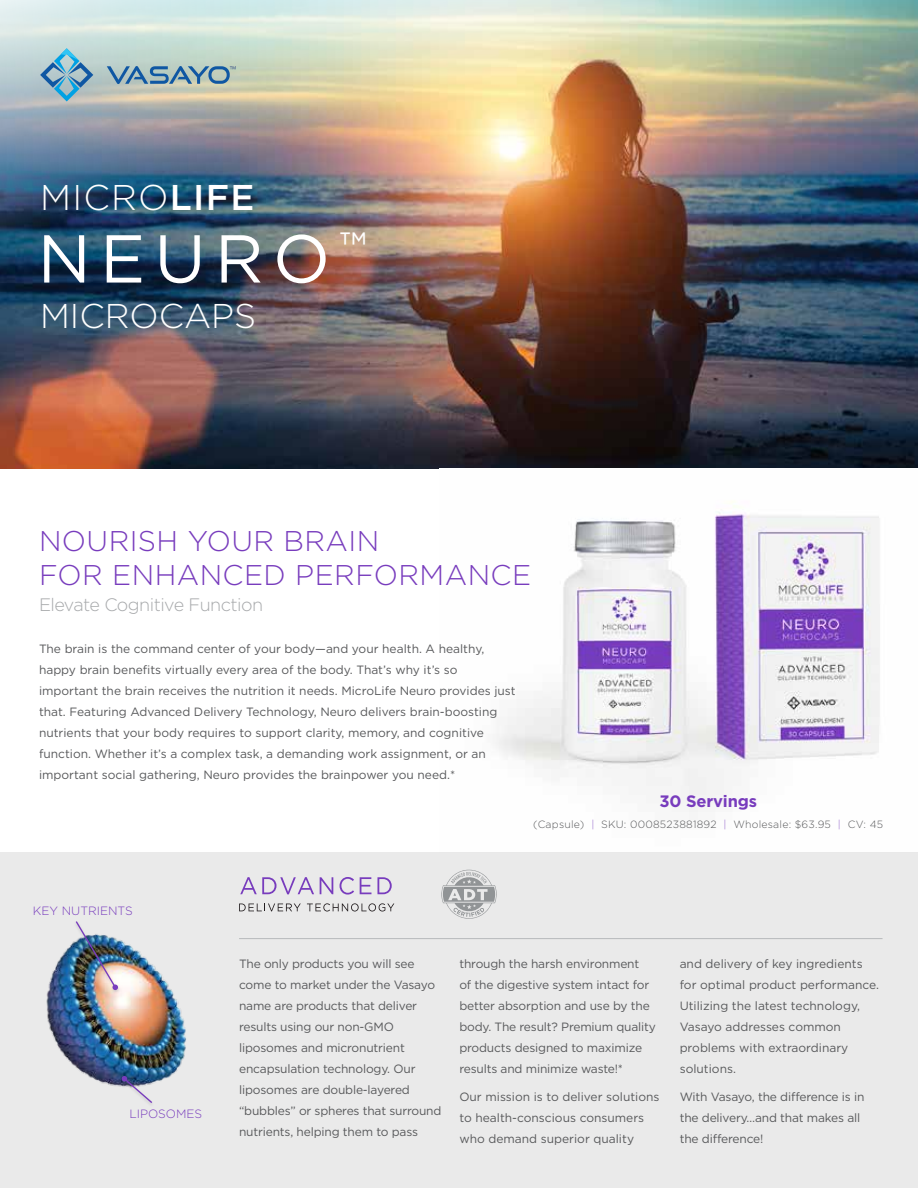
<style>
.page{position:relative;width:918px;height:1188px;background:#fff}
.page>*{position:absolute;margin:0;border:0;box-sizing:border-box;transform-origin:0 0}
.t1{font:67.5px "Gotham";letter-spacing:.135em;color:#fff}
.t2{font:300 35.7px "Gotham";letter-spacing:.035em;color:#fff}
.t3{font:300 34.35px "Gotham";color:#fff}
.t4{font:300 28.5px/34.2px "Gotham";letter-spacing:.015em;color:#783cbd}
.t5{font:300 18px "Gotham";letter-spacing:-.03em;color:#a7a9ab}
.t6{font:700 16.5px "Gotham";letter-spacing:-.01em;color:#783cbd}
.t7{font:12px/21px "Gotham";letter-spacing:-.005em;color:#58595b}
.t8{font:300 12px "Gotham";color:#783cbd}
.t9{font:300 10.5px "Gotham";letter-spacing:.02em;color:#58595b}
.s1{font-weight:500}
.s2{color:#9363ca}
</style>
<div class="page">
<img style="left:0;top:0;width:918px;height:469px">
<img style="left:0;top:0;width:669px;height:281px">
<img style="left:495px;top:501px;width:385px;height:311px">
<div style="left:0;top:852px;width:918px;height:336px;background:#eaeaea"></div>
<svg style="left:240px;top:877px;width:74px;height:17px"></svg>
<svg style="left:320px;top:877px;width:13px;height:17px"></svg>
<svg style="left:340px;top:877px;width:14px;height:18px"></svg>
<svg style="left:360px;top:877px;width:11px;height:17px"></svg>
<svg style="left:377px;top:877px;width:15px;height:17px"></svg>
<svg style="left:239px;top:904px;width:62px;height:7px"></svg>
<svg style="left:307px;top:903px;width:87px;height:9px"></svg>
<hr style="left:239px;top:938px;width:644px;height:1px;background:#bcbec0">
<svg style="left:40px;top:48px;width:53px;height:54px;background:#8eb6c8"></svg>
<svg style="left:107px;top:66px;width:129px;height:18px;background:#7fa1b3"></svg>
<img style="left:46px;top:940px;width:141px;height:147px">
<div style="left:73px;top:920px;width:48px;height:74px;background:#000;opacity:.17"></div>
<img style="left:74px;top:920px;width:44px;height:70px">
<div style="left:119px;top:1074px;width:36px;height:33px;background:#000;opacity:.17"></div>
<svg style="left:122px;top:1076px;width:32px;height:29px"></svg>
<svg style="left:441px;top:870px;width:56px;height:49px"></svg>
<h2 class="t2" style="left:40px;top:175px;width:216px">MICRO<span class="s1">LIFE</span></h2>
<h1 class="t1" style="left:38px;top:215px;width:331px">NEURO<sup>™</sup></h1>
<h3 class="t3" style="left:40px;top:294px;width:218px">MICROCAPS</h3>
<h3 class="t4" style="left:39px;top:523px;width:494px">NOURISH YOUR BRAIN<br>FOR ENHANCED PERFORMANCE</h3>
<h3 class="t5" style="left:39px;top:593px;width:226px">Elevate Cognitive Function</h3>
<p class="t7" style="left:39px;top:638px;width:478px">The brain is the command center of your body—and your health. A healthy, happy brain benefits virtually every area of the body. That’s why it’s so important the brain receives the nutrition it needs. MicroLife Neuro provides just that. Featuring Advanced Delivery Technology, Neuro delivers brain-boosting nutrients that your body requires to support clarity, memory, and cognitive function. Whether it’s a complex task, a demanding work assignment, or an important social gathering, Neuro provides the brainpower you need.*</p>
<p class="t8" style="left:33px;top:903px;width:101px">KEY NUTRIENTS</p>
<p class="t8" style="left:129px;top:1106px;width:74px">LIPOSOMES</p>
<h3 class="t6" style="left:659px;top:790px;width:99px">30 Servings</h3>
<p class="t9" style="left:533px;top:817px;width:352px">(Capsule) <span class="s2">|</span> SKU: 0008523881892 <span class="s2">|</span> Wholesale: $63.95 <span class="s2">|</span> CV: 45</p>
<p class="t7" style="left:239px;top:953px;width:204px">The only products you will see come to market under the Vasayo name are products that deliver results using our non-GMO liposomes and micronutrient encapsulation technology. Our liposomes are double-layered “bubbles” or spheres that surround nutrients, helping them to pass</p>
<p class="t7" style="left:459px;top:953px;width:198px">through the harsh environment<br>of the digestive system intact for better absorption and use by the body. The result? Premium quality products designed to maximize results and minimize waste!*</p>
<p class="t7" style="left:459px;top:1086px;width:202px">Our mission is to deliver solutions to health-conscious consumers who demand superior quality</p>
<p class="t7" style="left:680px;top:953px;width:201px">and delivery of key ingredients for optimal product performance.<br>Utilizing the latest technology,<br>Vasayo addresses common problems with extraordinary solutions.</p>
<p class="t7" style="left:680px;top:1086px;width:186px">With Vasayo, the difference is in the delivery…and that makes all the difference!</p>
</div>
